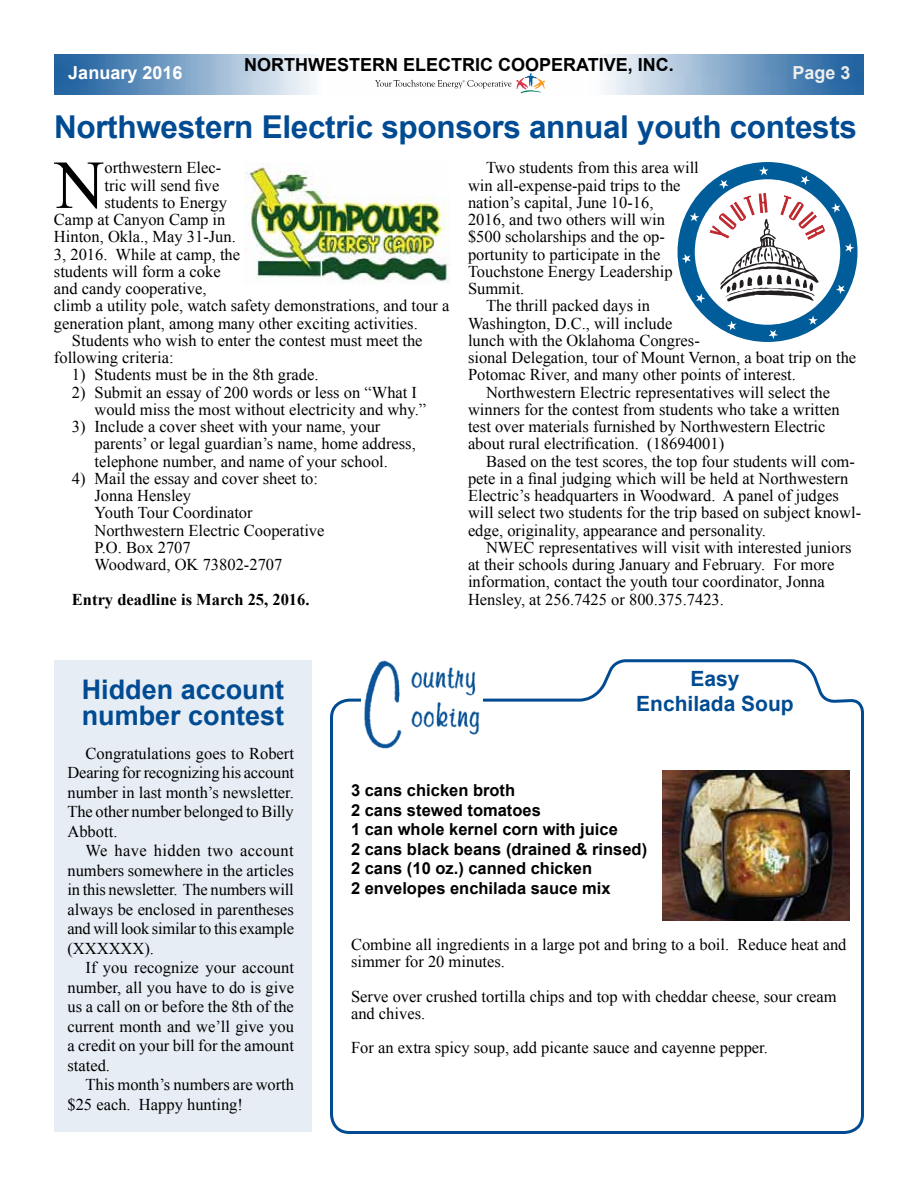
<style>
.page{position:relative;width:918px;height:1188px;background:#fff}
.page>*{position:absolute;margin:0;border:0;box-sizing:border-box;transform-origin:0 0}
.t1{font:68.55px "Times New Roman";color:#000}
.t2{font:700 31.5px "Arial";letter-spacing:-.01em;color:#004b92}
.t3{font:700 27px/25.5px "Arial";color:#004b92}
.t4{font:700 21px/25.2px "Arial";color:#004b92;text-align:center}
.t5{font:700 18px "Arial";color:#000}
.t6{font:700 18px "Arial";color:#fff}
.t7{font:700 18px "Arial";color:#ededee}
.t8{font:16.5px/19.5px "Times New Roman";color:#000}
.t9{font:700 16.5px/19.5px "Arial";color:#000}
.t10{font:700 16.5px "Times New Roman";color:#000}
</style>
<div class="page">
<img style="left:54px;top:54px;width:810px;height:41px">
<svg style="left:375px;top:73px;width:170px;height:21px"></svg>
<div style="left:54px;top:660px;width:258px;height:472px;background:#e6edf4"></div>
<svg style="left:330px;top:659px;width:534px;height:475px"></svg>
<img style="left:362px;top:659px;width:120px;height:93px">
<img style="left:663px;top:770px;width:187px;height:150px">
<img style="left:244px;top:162px;width:205px;height:121px">
<svg style="left:678px;top:162px;width:180px;height:180px"></svg>
<p class="t5" style="left:244px;top:53px;width:431px">NORTHWESTERN ELECTRIC COOPERATIVE, INC.</p>
<p class="t6" style="left:68px;top:61px;width:116px">January 2016</p>
<p class="t7" style="left:792px;top:61px;width:60px">Page 3</p>
<h2 class="t2" style="left:54px;top:106px;width:805px">Northwestern Electric sponsors annual youth contests</h2>
<h1 class="t1" style="left:55px;top:139px;width:51px">N</h1>
<p class="t8" style="left:104px;top:158px;width:118px">orthwestern Elec-</p>
<p class="t8" style="left:104px;top:175px;width:117px">tric will send five</p>
<p class="t8" style="left:104px;top:192px;width:124px">students to Energy</p>
<p class="t8" style="left:54px;top:210px;width:173px">Camp at Canyon Camp in</p>
<p class="t8" style="left:54px;top:227px;width:183px">Hinton, Okla., May 31-Jun.</p>
<p class="t8" style="left:54px;top:244px;width:188px">3, 2016. While at camp, the</p>
<p class="t8" style="left:54px;top:261px;width:168px">students will form a coke</p>
<p class="t8" style="left:54px;top:279px;width:154px">and candy cooperative,</p>
<p class="t8" style="left:54px;top:296px;width:397px">climb a utility pole, watch safety demonstrations, and tour a</p>
<p class="t8" style="left:54px;top:313px;width:365px">generation plant, among many other exciting activities.</p>
<p class="t8" style="left:72px;top:330px;width:352px">Students who wish to enter the contest must meet the</p>
<p class="t8" style="left:54px;top:348px;width:121px">following criteria:</p>
<p class="t8" style="left:72px;top:365px;width:248px">1) Students must be in the 8th grade.</p>
<p class="t8" style="left:95px;top:383px;width:333px;line-height:17.2px;text-indent:-23px">2) Submit an essay of 200 words or less on “What I would miss the most without electricity and why.”</p>
<p class="t8" style="left:95px;top:418px;width:323px;line-height:17.2px;text-indent:-23px">3) Include a cover sheet with your name, your parents’ or legal guardian’s name, home address, telephone number, and name of your school.</p>
<p class="t8" style="left:95px;top:469px;width:232px;line-height:17.2px;text-indent:-23px">4) Mail the essay and cover sheet to:<br>Jonna Hensley<br>Youth Tour Coordinator<br>Northwestern Electric Cooperative<br>P.O. Box 2707<br>Woodward, OK 73802-2707</p>
<p class="t10" style="left:72px;top:588px;width:239px">Entry deadline is March 25, 2016.</p>
<p class="t8" style="left:486px;top:158px;width:214px">Two students from this area will</p>
<p class="t8" style="left:468px;top:175px;width:214px">win all-expense-paid trips to the</p>
<p class="t8" style="left:468px;top:192px;width:187px">nation’s capital, June 10-16,</p>
<p class="t8" style="left:468px;top:210px;width:199px">2016, and two others will win</p>
<p class="t8" style="left:468px;top:227px;width:199px">$500 scholarships and the op-</p>
<p class="t8" style="left:468px;top:244px;width:194px">portunity to participate in the</p>
<p class="t8" style="left:468px;top:261px;width:206px">Touchstone Energy Leadership</p>
<p class="t8" style="left:468px;top:279px;width:58px">Summit.</p>
<p class="t8" style="left:486px;top:296px;width:166px">The thrill packed days in</p>
<p class="t8" style="left:468px;top:313px;width:206px">Washington, D.C., will include</p>
<p class="t8" style="left:468px;top:330px;width:233px">lunch with the Oklahoma Congres-</p>
<p class="t8" style="left:468px;top:348px;width:390px">sional Delegation, tour of Mount Vernon, a boat trip on the</p>
<p class="t8" style="left:468px;top:365px;width:329px">Potomac River, and many other points of interest.</p>
<p class="t8" style="left:486px;top:382px;width:346px">Northwestern Electric representatives will select the</p>
<p class="t8" style="left:468px;top:399px;width:373px">winners for the contest from students who take a written</p>
<p class="t8" style="left:468px;top:417px;width:359px">test over materials furnished by Northwestern Electric</p>
<p class="t8" style="left:468px;top:434px;width:258px">about rural electrification. (18694001)</p>
<p class="t8" style="left:486px;top:451px;width:370px">Based on the test scores, the top four students will com-</p>
<p class="t8" style="left:468px;top:468px;width:382px">pete in a final judging which will be held at Northwestern</p>
<p class="t8" style="left:468px;top:486px;width:372px">Electric’s headquarters in Woodward. A panel of judges</p>
<p class="t8" style="left:468px;top:503px;width:395px">will select two students for the trip based on subject knowl-</p>
<p class="t8" style="left:468px;top:520px;width:299px">edge, originality, appearance and personality.</p>
<p class="t8" style="left:486px;top:537px;width:367px">NWEC representatives will visit with interested juniors</p>
<p class="t8" style="left:468px;top:554px;width:368px">at their schools during January and February. For more</p>
<p class="t8" style="left:468px;top:572px;width:358px">information, contact the youth tour coordinator, Jonna</p>
<p class="t8" style="left:468px;top:589px;width:258px">Hensley, at 256.7425 or 800.375.7423.</p>
<h3 class="t3" style="left:82px;top:678px;width:204px">Hidden account number contest</h3>
<p class="t4" style="left:636px;top:667px;width:159px">Easy<br>Enchilada Soup</p>
<p class="t8" style="left:67px;top:743px;width:228px;text-align:justify;text-indent:18px">Congratulations goes to Robert Dearing for recognizing his account number in last month’s newsletter.<br>The other number belonged to Billy Abbott.</p>
<p class="t8" style="left:67px;top:841px;width:228px;text-align:justify;text-indent:18px">We have hidden two account numbers somewhere in the articles in this newsletter. The numbers will always be enclosed in parentheses and will look similar to this example (XXXXXX).</p>
<p class="t8" style="left:67px;top:958px;width:228px;text-align:justify;text-indent:18px">If you recognize your account number, all you have to do is give us a call on or before the 8th of the current month and we’ll give you a credit on your bill for the amount stated.</p>
<p class="t8" style="left:67px;top:1075px;width:228px;text-indent:18px">This month’s numbers are worth $25 each. Happy hunting!</p>
<p class="t9" style="left:351px;top:781px;width:298px">3 cans chicken broth<br>2 cans stewed tomatoes<br>1 can whole kernel corn with juice<br>2 cans black beans (drained &amp; rinsed)<br>2 cans (10 oz.) canned chicken<br>2 envelopes enchilada sauce mix</p>
<p class="t8" style="left:351px;top:936px;width:497px;line-height:17.2px">Combine all ingredients in a large pot and bring to a boil. Reduce heat and simmer for 20 minutes.</p>
<p class="t8" style="left:351px;top:987px;width:487px;line-height:17.2px">Serve over crushed tortilla chips and top with cheddar cheese, sour cream and chives.</p>
<p class="t8" style="left:351px;top:1038px;width:418px">For an extra spicy soup, add picante sauce and cayenne pepper.</p>
</div>
